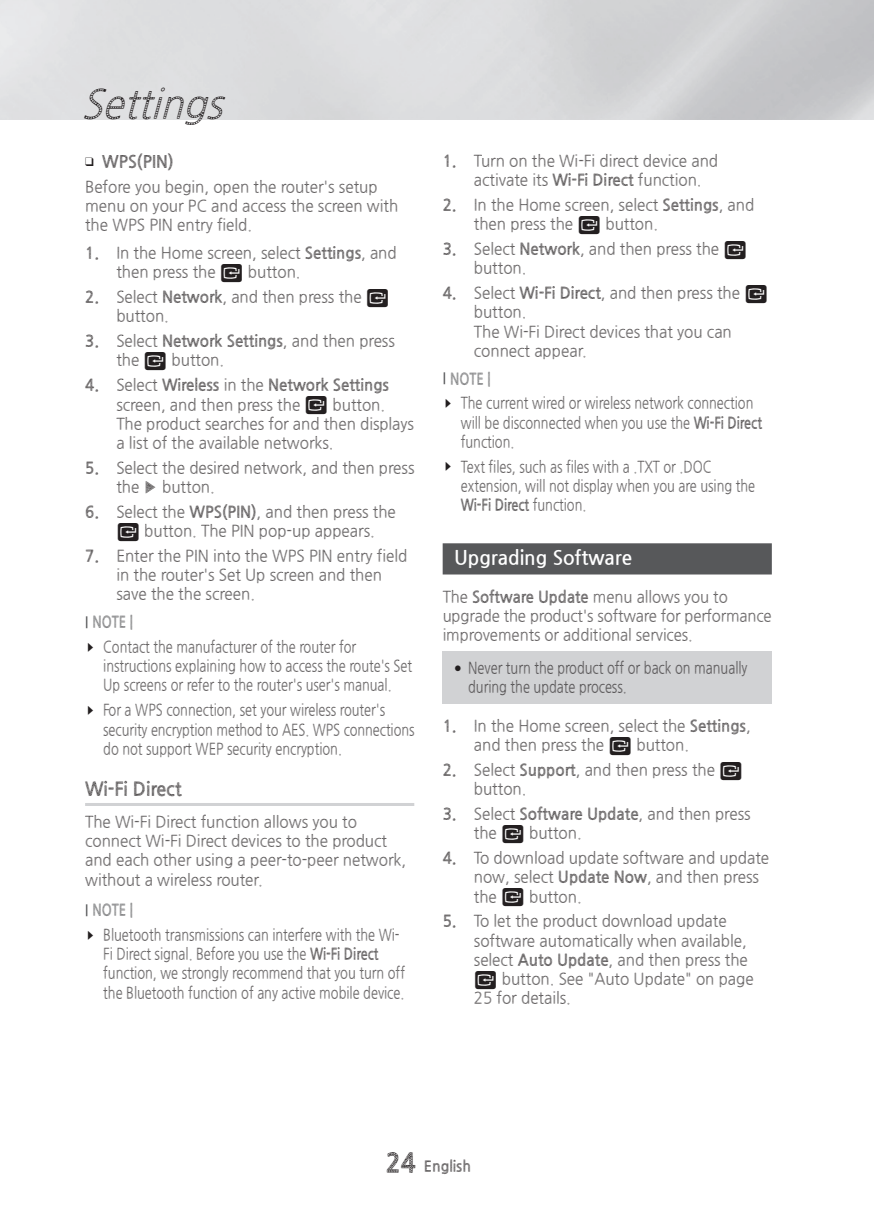
<style>
.page{position:relative;width:874px;height:1225px;background:#fff}
.page>*{position:absolute;margin:0;border:0;box-sizing:border-box;transform-origin:0 0}
.t1{font:italic 40px "Nanum Gothic OTF Eco";color:#231f20;scale:.95 1}
.t2{font:700 20px "Nanum Gothic";color:#fff;scale:.95 1}
.t3{font:700 19px "Nanum Gothic OTF Eco";color:#231f20;scale:.95 1}
.t4{font:700 17px "Nanum Gothic OTF Eco";color:#231f20;scale:.95 1}
.t5{font:16px/19.2px "Nanum Gothic OTF Eco";color:#231f20;scale:.95 1}
.t6{font:16px/19.2px "Nanum Gothic OTF Eco";color:#231f20;scale:.8 1}
.t7{font:16px/19.2px "Nanum Gothic OTF Eco";color:#231f20;scale:.93 1}
.t8{font:700 15px "Nanum Gothic OTF Eco";color:#231f20;scale:.95 1}
.s1{font-weight:700}
.s2{font-family:"CP Icon 2"}
.s3{font-family:"Helvetica Neue cp";font-weight:500;font-stretch:condensed;color:#57585a}
.s4{font-weight:700;color:#57585a}
.s5{font-family:"CP Icon 1"}
.s6{font-family:"Helvetica Neue cp";font-weight:300}
.s7{font-weight:800;font-size:26px}
</style>
<div class="page">
<hr style="left:85px;top:803px;width:329px;height:3px;background:#d1d2d4">
<div style="left:442px;top:543px;width:329px;height:31px;background:#57585a"></div>
<div style="left:442px;top:651px;width:329px;height:53px;background:#d1d2d4"></div>
<h1 class="t1" style="left:82px;top:80px;width:162px">Settings</h1>
<p class="t4" style="left:102px;top:152px;width:77px">WPS(PIN)</p>
<p class="t5" style="left:85px;top:177px;width:331px">Before you begin, open the router's setup menu on your PC and access the screen with the WPS PIN entry field.</p>
<p class="t5" style="left:116px;top:243px;width:296px;text-indent:-31px"><span class="s1">1.</span> In the Home screen, select <span class="s1">Settings</span>, and then press the <span class="s2">V</span> button.</p>
<p class="t5" style="left:116px;top:287px;width:289px;text-indent:-31px"><span class="s1">2.</span> Select <span class="s1">Network</span>, and then press the <span class="s2">V </span>button.</p>
<p class="t5" style="left:116px;top:331px;width:294px;text-indent:-31px"><span class="s1">3.</span> Select <span class="s1">Network Settings</span>, and then press the <span class="s2">V</span> button.</p>
<p class="t5" style="left:116px;top:375px;width:315px;text-indent:-31px"><span class="s1">4.</span> Select <span class="s1">Wireless</span> in the <span class="s1">Network Settings </span>screen, and then press the <span class="s2">V</span> button.<br>The product searches for and then displays a list of the available networks.</p>
<p class="t5" style="left:116px;top:458px;width:315px;text-indent:-31px"><span class="s1">5.</span> Select the desired network, and then press the ▶ button.</p>
<p class="t5" style="left:116px;top:502px;width:295px;text-indent:-31px"><span class="s1">6.</span> Select the <span class="s1">WPS(PIN)</span>, and then press the<br><span class="s2">V</span> button. The PIN pop-up appears.</p>
<p class="t5" style="left:116px;top:546px;width:307px;text-indent:-31px"><span class="s1">7.</span> Enter the PIN into the WPS PIN entry field in the router's Set Up screen and then save the the screen.</p>
<p class="t6" style="left:85px;top:609px;width:340px;line-height:24.8px"><span class="s3">|</span> <span class="s4">NOTE |<br></span><span class="s5">\</span> Contact the manufacturer of the router for</p>
<p class="t6" style="left:103px;top:656px;width:387px">instructions explaining how to access the route's Set<br>Up screens or refer to the router's user's manual.</p>
<p class="t6" style="left:103px;top:700px;width:390px;text-indent:-17px"><span class="s5">\</span> For a WPS connection, set your wireless router's security encryption method to AES. WPS connections do not support WEP security encryption.</p>
<p class="t3" style="left:85px;top:779px;width:103px">Wi-Fi Direct</p>
<p class="t5" style="left:85px;top:812px;width:339px">The Wi-Fi Direct function allows you to connect Wi-Fi Direct devices to the product and each other using a peer-to-peer network, without a wireless router.</p>
<p class="t6" style="left:85px;top:897px;width:394px;line-height:24.8px"><span class="s3">|</span> <span class="s4">NOTE |<br></span><span class="s5">\</span> Bluetooth transmissions can interfere with the Wi-</p>
<p class="t6" style="left:103px;top:944px;width:378px">Fi Direct signal. Before you use the <span class="s1">Wi-Fi Direct </span>function, we strongly recommend that you turn off the Bluetooth function of any active mobile device.</p>
<p class="t5" style="left:473px;top:151px;width:258px;text-indent:-31px"><span class="s1">1.</span> Turn on the Wi-Fi direct device and activate its <span class="s1">Wi-Fi Direct</span> function.</p>
<p class="t5" style="left:473px;top:195px;width:296px;text-indent:-31px"><span class="s1">2.</span> In the Home screen, select <span class="s1">Settings</span>, and then press the <span class="s2">V</span> button.</p>
<p class="t5" style="left:473px;top:239px;width:289px;text-indent:-31px"><span class="s1">3.</span> Select <span class="s1">Network</span>, and then press the <span class="s2">V </span>button.</p>
<p class="t5" style="left:473px;top:283px;width:311px;text-indent:-31px"><span class="s1">4.</span> Select <span class="s1">Wi-Fi Direct</span>, and then press the <span class="s2">V </span>button.<br>The Wi-Fi Direct devices that you can connect appear.</p>
<p class="t6" style="left:442px;top:365px;width:390px;line-height:24.8px"><span class="s3">|</span> <span class="s4">NOTE |<br></span><span class="s5">\</span> The current wired or wireless network connection</p>
<p class="t6" style="left:460px;top:412px;width:378px">will be disconnected when you use the <span class="s1">Wi-Fi Direct </span>function.</p>
<p class="t6" style="left:460px;top:456px;width:369px;text-indent:-17px"><span class="s5">\</span> Text files, such as files with a .TXT or .DOC extension, will not display when you are using the<br><span class="s1">Wi-Fi Direct</span> function.</p>
<p class="t2" style="left:454px;top:547px;width:189px">Upgrading Software</p>
<p class="t7" style="left:442px;top:586px;width:355px">The <span class="s1">Software Update</span> menu allows you to upgrade the product's software for performance improvements or additional services.</p>
<p class="t6" style="left:468px;top:658px;width:350px;text-indent:-14px"><span class="s6">•</span> Never turn the product off or back on manually during the update process.</p>
<p class="t5" style="left:473px;top:715px;width:292px;text-indent:-31px"><span class="s1">1.</span> In the Home screen, select the <span class="s1">Settings</span>, and then press the <span class="s2">V</span> button.</p>
<p class="t5" style="left:473px;top:760px;width:285px;text-indent:-31px"><span class="s1">2.</span> Select <span class="s1">Support</span>, and then press the <span class="s2">V </span>button.</p>
<p class="t5" style="left:473px;top:804px;width:292px;text-indent:-31px"><span class="s1">3.</span> Select <span class="s1">Software Update</span>, and then press the <span class="s2">V</span> button.</p>
<p class="t5" style="left:473px;top:848px;width:312px;text-indent:-31px"><span class="s1">4.</span> To download update software and update now, select <span class="s1">Update Now</span>, and then press the <span class="s2">V</span> button.</p>
<p class="t5" style="left:473px;top:911px;width:296px;text-indent:-31px"><span class="s1">5.</span> To let the product download update software automatically when available, select <span class="s1">Auto Update</span>, and then press the <span class="s2">V</span> button. See "Auto Update" on page 25 for details.</p>
<p class="t8" style="left:386px;top:1158px;width:91px"><span class="s7">24</span> English</p>
</div>
